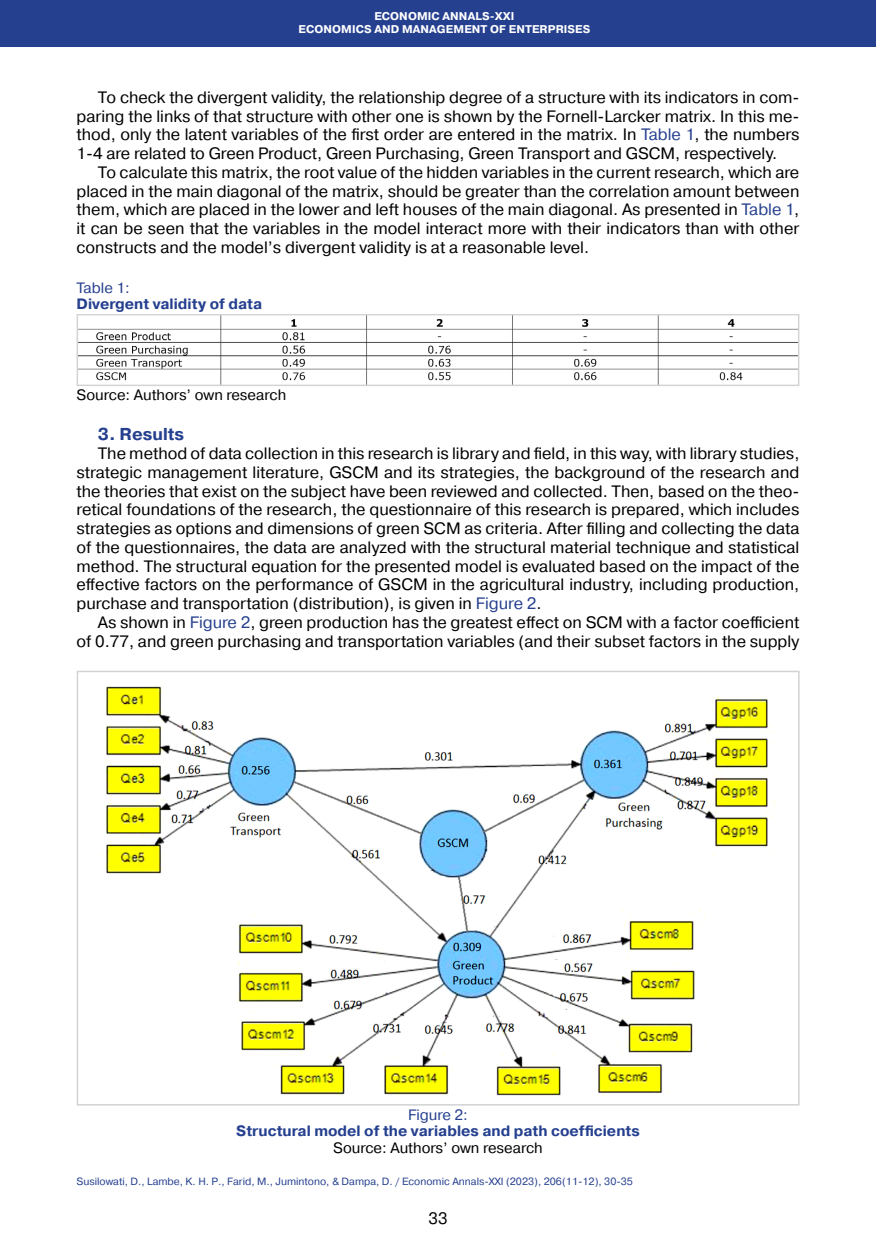
<style>
.page{position:relative;width:876px;height:1246px;background:#fff}
.page>*{position:absolute;margin:0;border:0;box-sizing:border-box;transform-origin:0 0}
.Заголовок_текст_2019{font:700 17.25px "Pragmatica";color:#25408f}
.Абзац_2019{font:16.5px/18.8px "Pragmatica";color:#000;text-align:justify}
.Таблицы___рисунки_ша{font:700 15px "Pragmatica";color:#25408f}
.Таблицы__рисунки__по{font:15px "Pragmatica";color:#000}
.Таблицы___рисунки_ша-2{font:15px "Pragmatica";color:#25408f}
.Посада_2016{font:700 11.25px "Pragmatica";letter-spacing:.01em;color:#fff}
.Нижний_колонтитул_20{font:10.5px "Pragmatica";color:#25408f}
.s1{color:#25408f}
</style>
<div class="page">
<div style="left:0;top:0;width:876px;height:47px;background:#25408f"></div>
<img style="left:80px;top:317px;width:716px;height:66px">
<div style="left:77px;top:314px;width:722px;height:72px;border:2px solid #d1d3d4"></div>
<img style="left:100px;top:680px;width:677px;height:416px">
<div style="left:77px;top:671px;width:723px;height:434px;border:2px solid #d1d3d4"></div>
<p class="Посада_2016" style="left:374px;top:9px;width:142px">ECONOMIC ANNALS-XXI</p>
<p class="Посада_2016" style="left:298px;top:22px;width:293px">ECONOMICS AND MANAGEMENT OF ENTERPRISES</p>
<p class="Абзац_2019" style="left:77px;top:88px;width:724px;text-align:left;text-indent:21px">To check the divergent validity, the relationship degree of a structure with its indicators in com&shy;paring the links of that structure with other one is shown by the Fornell-Larcker matrix. In this me&shy;thod, only the latent variables of the first order are entered in the matrix. In <span class="s1">Table 1</span>, the numbers 1-4 are related to Green Product, Green Purchasing, Green Transport and GSCM, respectively.</p>
<p class="Абзац_2019" style="left:77px;top:163px;width:724px;text-indent:21px">To calculate this matrix, the root value of the hidden variables in the current research, which are placed in the main diagonal of the matrix, should be greater than the correlation amount between them, which are placed in the lower and left houses of the main diagonal. As presented in <span class="s1">Table 1</span>, it can be seen that the variables in the model interact more with their indicators than with other constructs and the model’s divergent validity is at a reasonable level.</p>
<p class="Таблицы___рисунки_ша-2" style="left:77px;top:279px;width:55px">Table 1:</p>
<p class="Таблицы___рисунки_ша" style="left:77px;top:295px;width:187px">Divergent validity of data</p>
<p class="Таблицы__рисунки__по" style="left:77px;top:386px;width:211px">Source: Authors’ own research</p>
<p class="Заголовок_текст_2019" style="left:98px;top:423px;width:88px">3. Results</p>
<p class="Абзац_2019" style="left:77px;top:444px;width:724px;text-indent:21px">The method of data collection in this research is library and field, in this way, with library studies, strategic management literature, GSCM and its strategies, the background of the research and the theories that exist on the subject have been reviewed and collected. Then, based on the theo&shy;retical foundations of the research, the questionnaire of this research is prepared, which includes strategies as options and dimensions of green SCM as criteria. After filling and collecting the data of the questionnaires, the data are analyzed with the structural material technique and statistical method. The structural equation for the presented model is evaluated based on the impact of the effective factors on the performance of GSCM in the agricultural industry, including production, purchase and transportation (distribution), is given in <span class="s1">Figure 2</span>.</p>
<p class="Абзац_2019" style="left:77px;top:613px;width:724px;text-align:right">As shown in <span class="s1">Figure 2</span>, green production has the greatest effect on SCM with a factor coefficient<br>of 0.77, and green purchasing and transportation variables (and their subset factors in the supply</p>
<p class="Таблицы___рисунки_ша-2" style="left:408px;top:1105px;width:61px">Figure 2:</p>
<p class="Таблицы___рисунки_ша" style="left:236px;top:1121px;width:405px">Structural model of the variables and path coefficients</p>
<p class="Таблицы__рисунки__по" style="left:333px;top:1138px;width:211px">Source: Authors’ own research</p>
<p class="Нижний_колонтитул_20" style="left:77px;top:1174px;width:558px">Susilowati, D., Lambe, K. H. P., Farid, M., Jumintono, &amp; Dampa, D. / Economic Annals-XXI (2023), 206(11-12), 30-35</p>
<p class="Абзац_2019" style="left:428px;top:1210px;width:21px">33</p>
</div>
